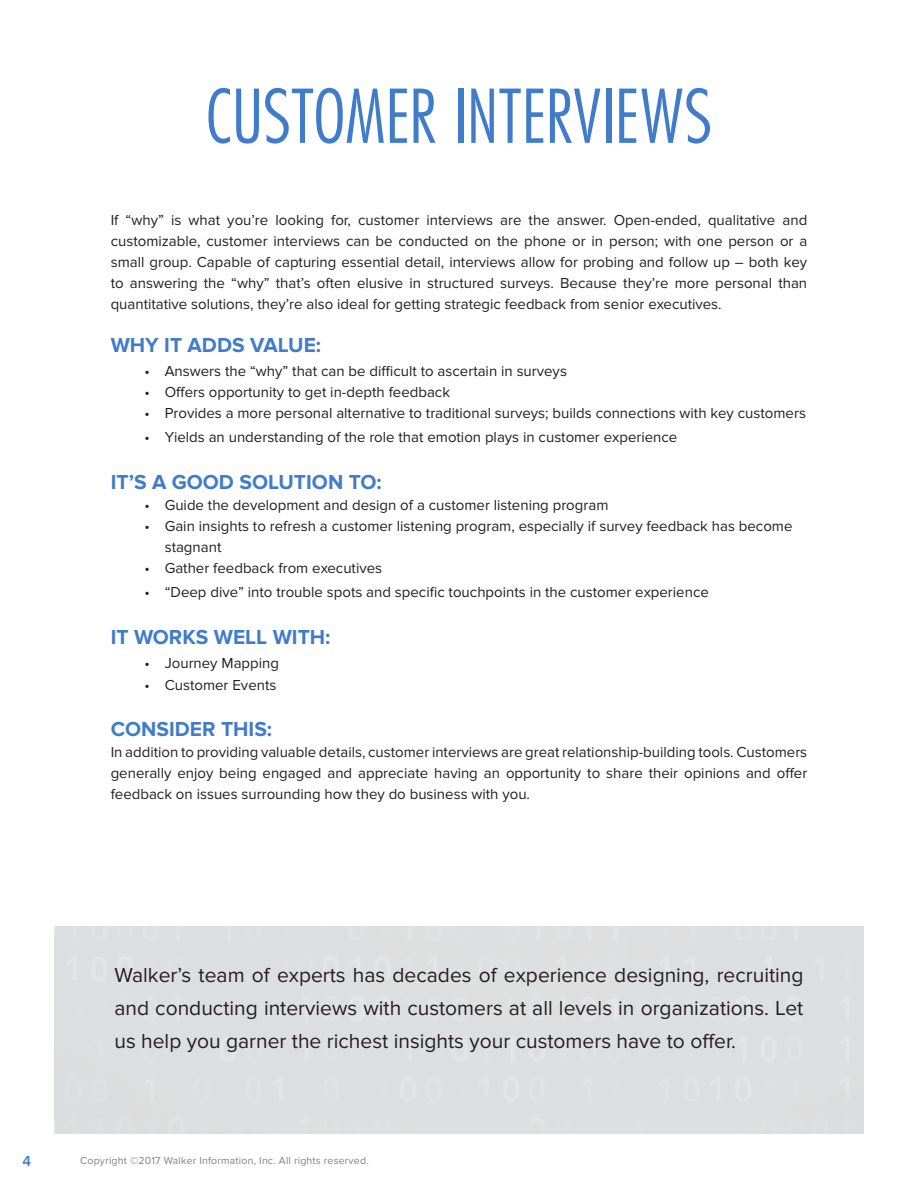
<style>
.page{position:relative;width:918px;height:1188px;background:#fff}
.page>*{position:absolute;margin:0;border:0;box-sizing:border-box;transform-origin:0 0}
.t1{font:300 condensed 72px "Futura";color:#407cca}
.t2{font:21px/33px "Proxima Nova";color:#231f20;text-align:justify}
.t3{font:700 21px "Proxima Nova";color:#407cca}
.page_divider__lef{font:15px/21px "Proxima Nova";color:#231f20;text-align:justify}
.Number_Body{font:600 15px "Proxima Nova";color:#407cca}
.t4{font:10.5px "Proxima Nova";letter-spacing:.02em;color:#808285}
</style>
<div class="page">
<p class="t1" style="left:206px;top:71px;width:508px">CUSTOMER INTERVIEWS</p>
<p class="page_divider__lef" style="left:111px;top:210px;width:698px">If “why” is what you’re looking for, customer interviews are the answer. Open-ended, qualitative and customizable, customer interviews can be conducted on the phone or in person; with one person or a small group. Capable of capturing essential detail, interviews allow for probing and follow up – both key to answering the “why” that’s often elusive in structured surveys. Because they’re more personal than quantitative solutions, they’re also ideal for getting strategic feedback from senior executives.</p>
<p class="t3" style="left:111px;top:333px;width:212px">WHY IT ADDS VALUE:</p>
<p class="page_divider__lef" style="left:144px;top:361px;width:424px">• Answers the “why” that can be difficult to ascertain in surveys</p>
<p class="page_divider__lef" style="left:144px;top:382px;width:307px">• Offers opportunity to get in-depth feedback</p>
<p class="page_divider__lef" style="left:144px;top:403px;width:663px">• Provides a more personal alternative to traditional surveys; builds connections with key customers</p>
<p class="page_divider__lef" style="left:144px;top:427px;width:534px">• Yields an understanding of the role that emotion plays in customer experience</p>
<p class="t3" style="left:111px;top:470px;width:273px">IT’S A GOOD SOLUTION TO:</p>
<p class="page_divider__lef" style="left:144px;top:495px;width:466px">• Guide the development and design of a customer listening program</p>
<p class="page_divider__lef" style="left:165px;top:516px;width:629px;text-indent:-20px">• Gain insights to refresh a customer listening program, especially if survey feedback has become stagnant</p>
<p class="page_divider__lef" style="left:144px;top:558px;width:239px">• Gather feedback from executives</p>
<p class="page_divider__lef" style="left:144px;top:582px;width:566px">• “Deep dive” into trouble spots and specific touchpoints in the customer experience</p>
<p class="t3" style="left:111px;top:625px;width:221px">IT WORKS WELL WITH:</p>
<p class="page_divider__lef" style="left:144px;top:653px;width:136px">• Journey Mapping</p>
<p class="page_divider__lef" style="left:144px;top:674px;width:133px">• Customer Events</p>
<p class="t3" style="left:111px;top:717px;width:163px">CONSIDER THIS:</p>
<p class="page_divider__lef" style="left:111px;top:742px;width:698px">In addition to providing valuable details, customer interviews are great relationship-building tools. Customers generally enjoy being engaged and appreciate having an opportunity to share their opinions and offer feedback on issues surrounding how they do business with you.</p>
<p class="t2" style="left:114px;top:958px;width:691px">Walker’s team of experts has decades of experience designing, recruiting and conducting interviews with customers at all levels in organizations. Let us help you garner the richest insights your customers have to offer.</p>
<p class="Number_Body" style="left:23px;top:1152px;width:10px">4</p>
<p class="t4" style="left:80px;top:1155px;width:290px">Copyright ©2017 Walker Information, Inc. All rights reserved.</p>
</div>
